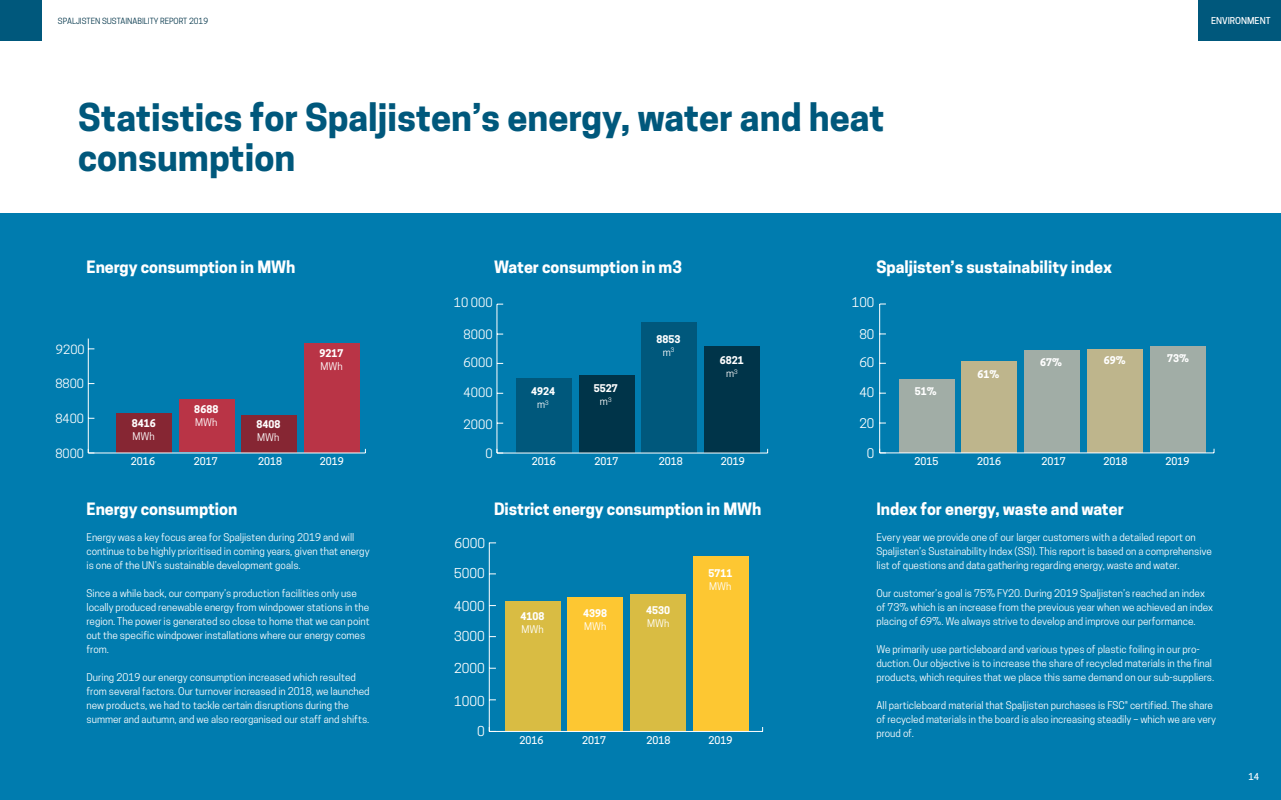
<style>
.page{position:relative;width:1281px;height:800px;background:#fff}
.page>*{position:absolute;margin:0;border:0;box-sizing:border-box;transform-origin:0 0}
.t1{font:700 36px/40px "Cooper Hewitt";color:#00587c}
.t2{font:700 16px "Cooper Hewitt";color:#fff}
.t3{font:12.8px "Cooper Hewitt";color:#fff}
.t4{font:12.5px "Cooper Hewitt";color:#fff}
.t5{font:12.2px "Cooper Hewitt";color:#fff}
.t6{font:12px "Cooper Hewitt";color:#fff}
.t7{font:10px/14px "Cooper Hewitt";color:#fff}
.t8{font:700 10px/13px "Cooper Hewitt";color:#fff}
.t9{font:500 10px "Cooper Hewitt";color:#fff}
.t10{font:500 9px "Cooper Hewitt";color:#fff}
.t11{font:8px "Cooper Hewitt";color:#003449}
.s1{font-weight:400}
</style>
<div class="page">
<div style="left:0;top:213px;width:1280px;height:587px;background:#007caf"></div>
<div style="left:116px;top:413px;width:55px;height:40px;background:#862633"></div>
<div style="left:179px;top:400px;width:55px;height:52px;background:#b93446"></div>
<div style="left:241px;top:415px;width:56px;height:38px;background:#862633"></div>
<div style="left:304px;top:344px;width:55px;height:109px;background:#b93446"></div>
<hr style="left:88px;top:339px;width:1px;height:114px;background:#fff">
<hr style="left:88px;top:452px;width:277px;height:1px;background:#fff">
<div style="left:516px;top:378px;width:55px;height:75px;background:#00587c"></div>
<div style="left:578px;top:375px;width:56px;height:78px;background:#003449"></div>
<div style="left:641px;top:322px;width:56px;height:131px;background:#00587c"></div>
<div style="left:704px;top:346px;width:55px;height:107px;background:#003449"></div>
<hr style="left:496px;top:304px;width:1px;height:149px;background:#fff">
<hr style="left:497px;top:453px;width:270px;height:1px;background:#fff">
<svg style="left:496px;top:449px;width:7px;height:5px"></svg>
<hr style="left:488px;top:543px;width:1px;height:188px;background:#fff">
<div style="left:505px;top:601px;width:55px;height:130px;background:#d9bc43"></div>
<div style="left:567px;top:597px;width:56px;height:134px;background:#fdc732"></div>
<div style="left:630px;top:594px;width:55px;height:137px;background:#d9bc43"></div>
<div style="left:693px;top:557px;width:55px;height:174px;background:#fdc732"></div>
<hr style="left:489px;top:731px;width:273px;height:1px;background:#fff">
<svg style="left:488px;top:727px;width:8px;height:5px"></svg>
<div style="left:898px;top:379px;width:56px;height:73px;background:#a1ada6"></div>
<div style="left:961px;top:361px;width:55px;height:92px;background:#beb58c"></div>
<div style="left:1024px;top:350px;width:55px;height:103px;background:#a1ada6"></div>
<div style="left:1086px;top:349px;width:56px;height:103px;background:#beb58c"></div>
<div style="left:1150px;top:346px;width:55px;height:106px;background:#a1ada6"></div>
<hr style="left:879px;top:304px;width:1px;height:149px;background:#fff">
<hr style="left:879px;top:452px;width:334px;height:1px;background:#fff">
<div style="left:1198px;top:0;width:82px;height:40px;background:#00587c"></div>
<div style="left:0;top:0;width:41px;height:40px;background:#00587c"></div>
<p class="t11" style="left:58px;top:17px;width:152px">SPALJISTEN SUSTAINABILITY REPORT 2019</p>
<p class="t10" style="left:1210px;top:16px;width:61px">ENVIRONMENT</p>
<p class="t1" style="left:78px;top:98px;width:807px">Statistics for Spaljisten’s energy, water and heat consumption</p>
<p class="t2" style="left:86px;top:258px;width:210px">Energy consumption in MWh</p>
<p class="t2" style="left:494px;top:258px;width:189px">Water consumption in m3</p>
<p class="t2" style="left:876px;top:258px;width:237px">Spaljisten’s sustainability index</p>
<p class="t5" style="left:453px;top:296px;width:40px">10 000</p>
<p class="t4" style="left:851px;top:295px;width:24px">100</p>
<p class="t6" style="left:56px;top:343px;width:30px">9200</p>
<p class="t6" style="left:55px;top:376px;width:30px">8800</p>
<p class="t6" style="left:55px;top:411px;width:30px">8400</p>
<p class="t6" style="left:55px;top:446px;width:30px">8000</p>
<p class="t8" style="left:132px;top:417px;width:25px">8416<br><span class="s1">MWh</span></p>
<p class="t8" style="left:194px;top:402px;width:25px">8688<br><span class="s1">MWh</span></p>
<p class="t8" style="left:256px;top:417px;width:25px">8408<br><span class="s1">MWh</span></p>
<p class="t8" style="left:319px;top:347px;width:25px">9217<br><span class="s1">MWh</span></p>
<p class="t9" style="left:131px;top:456px;width:25px">2016</p>
<p class="t9" style="left:194px;top:456px;width:25px">2017</p>
<p class="t9" style="left:258px;top:456px;width:25px">2018</p>
<p class="t9" style="left:320px;top:456px;width:25px">2019</p>
<p class="t2" style="left:86px;top:500px;width:152px">Energy consumption</p>
<p class="t5" style="left:463px;top:327px;width:31px">8000</p>
<p class="t5" style="left:463px;top:356px;width:31px">6000</p>
<p class="t8" style="left:656px;top:332px;width:25px;text-align:center">8853 <span class="s1">m</span><sup>3</sup></p>
<p class="t8" style="left:719px;top:354px;width:25px;text-align:center">6821 <span class="s1">m</span><sup>3</sup></p>
<p class="t4" style="left:859px;top:327px;width:16px">80</p>
<p class="t4" style="left:859px;top:355px;width:16px">60</p>
<p class="t8" style="left:977px;top:368px;width:23px">61%</p>
<p class="t8" style="left:1040px;top:356px;width:23px">67%</p>
<p class="t8" style="left:1103px;top:353px;width:23px">69%</p>
<p class="t8" style="left:1166px;top:352px;width:23px">73%</p>
<p class="t5" style="left:463px;top:386px;width:31px">4000</p>
<p class="t8" style="left:531px;top:385px;width:25px;text-align:center">4924 <span class="s1">m</span><sup>3</sup></p>
<p class="t8" style="left:593px;top:382px;width:25px;text-align:center">5527 <span class="s1">m</span><sup>3</sup></p>
<p class="t4" style="left:859px;top:385px;width:16px">40</p>
<p class="t8" style="left:914px;top:385px;width:23px">51%</p>
<p class="t5" style="left:463px;top:417px;width:31px">2000</p>
<p class="t4" style="left:859px;top:416px;width:16px">20</p>
<p class="t5" style="left:485px;top:446px;width:9px">0</p>
<p class="t9" style="left:532px;top:456px;width:25px">2016</p>
<p class="t9" style="left:594px;top:456px;width:25px">2017</p>
<p class="t9" style="left:659px;top:456px;width:25px">2018</p>
<p class="t9" style="left:720px;top:456px;width:25px">2019</p>
<p class="t2" style="left:494px;top:500px;width:269px">District energy consumption in MWh</p>
<p class="t4" style="left:866px;top:446px;width:9px">0</p>
<p class="t9" style="left:914px;top:456px;width:25px">2015</p>
<p class="t9" style="left:977px;top:456px;width:25px">2016</p>
<p class="t9" style="left:1041px;top:456px;width:25px">2017</p>
<p class="t9" style="left:1103px;top:456px;width:25px">2018</p>
<p class="t9" style="left:1165px;top:456px;width:25px">2019</p>
<p class="t2" style="left:876px;top:500px;width:249px">Index for energy, waste and water</p>
<p class="t7" style="left:86px;top:530px;width:284px">Energy was a key focus area for Spaljisten during 2019 and will continue to be highly prioritised in coming years, given that energy is one of the UN’s sustainable development goals.</p>
<p class="t7" style="left:86px;top:586px;width:285px">Since a while back, our company’s production facilities only use locally produced renewable energy from windpower stations in the region. The power is generated so close to home that we can point out the specific windpower installations where our energy comes from.</p>
<p class="t7" style="left:86px;top:670px;width:285px">During 2019 our energy consumption increased which resulted from several factors. Our turnover increased in 2018, we launched new products, we had to tackle certain disruptions during the summer and autumn, and we also reorganised our staff and shifts.</p>
<p class="t3" style="left:454px;top:535px;width:32px">6000</p>
<p class="t3" style="left:454px;top:565px;width:32px">5000</p>
<p class="t3" style="left:454px;top:599px;width:32px">4000</p>
<p class="t3" style="left:454px;top:629px;width:32px">3000</p>
<p class="t3" style="left:454px;top:660px;width:32px">2000</p>
<p class="t3" style="left:454px;top:694px;width:32px">1000</p>
<p class="t3" style="left:477px;top:724px;width:9px">0</p>
<p class="t8" style="left:520px;top:610px;width:25px">4108<br><span class="s1">MWh</span></p>
<p class="t8" style="left:583px;top:606px;width:25px">4398<br><span class="s1">MWh</span></p>
<p class="t8" style="left:646px;top:604px;width:25px">4530<br><span class="s1">MWh</span></p>
<p class="t8" style="left:708px;top:566px;width:25px">5711<br><span class="s1">MWh</span></p>
<p class="t9" style="left:519px;top:734px;width:25px">2016</p>
<p class="t9" style="left:582px;top:734px;width:25px">2017</p>
<p class="t9" style="left:646px;top:734px;width:25px">2018</p>
<p class="t9" style="left:708px;top:734px;width:25px">2019</p>
<p class="t7" style="left:876px;top:530px;width:337px">Every year we provide one of our larger customers with a detailed report on<br>Spaljisten’s Sustainability Index (SSI). This report is based on a comprehensive list of questions and data gathering regarding energy, waste and water.</p>
<p class="t7" style="left:876px;top:586px;width:338px">Our customer’s goal is 75% FY20. During 2019 Spaljisten’s reached an index of 73% which is an increase from the previous year when we achieved an index placing of 69%. We always strive to develop and improve our performance.</p>
<p class="t7" style="left:876px;top:642px;width:339px">We primarily use particleboard and various types of plastic foiling in our pro&shy;duction. Our objective is to increase the share of recycled materials in the final products, which requires that we place this same demand on our sub-suppliers.</p>
<p class="t7" style="left:876px;top:698px;width:341px">All particleboard material that Spaljisten purchases is FSC® certified. The share of recycled materials in the board is also increasing steadily – which we are very proud of.</p>
<p class="t10" style="left:1248px;top:771px;width:12px">14</p>
</div>
